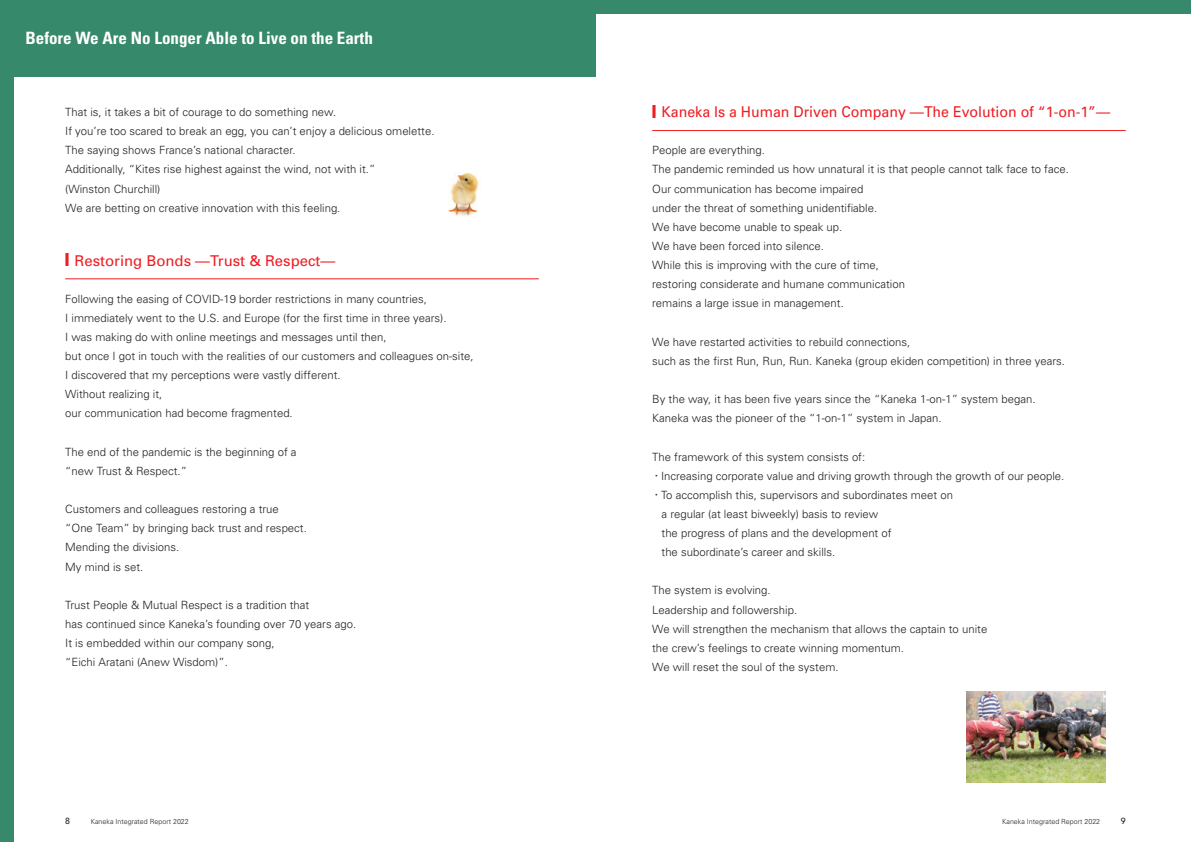
<style>
.page{position:relative;width:1191px;height:842px;background:#fff}
.page>*{position:absolute;margin:0;border:0;box-sizing:border-box;transform-origin:0 0}
.t1{font:700 condensed 17px "Univers";color:#fff}
.t2{font:14.9px "Univers";color:#ee1d23;scale:.95 1}
.t3{font:14.9px "Univers";color:#ee1d23}
.t4{font:300 11.3px/19.1px "Univers";color:#231f20}
.t5{font:500 8.9px "Avenir LT Std";color:#231f20}
.t6{font:300 7.1px "Univers";color:#231f20}
.s1{font-family:"Hira Kaku Std N W6";font-size:17.1px}
.s2{font-family:"Hira Kaku Std N W2";font-weight:400}
</style>
<div class="page">
<div style="left:0;top:0;width:1191px;height:14px;background:#37896c"></div>
<div style="left:0;top:0;width:595px;height:77px;background:#37896c"></div>
<div style="left:0;top:0;width:14px;height:842px;background:#37896c"></div>
<hr style="left:65px;top:279px;width:474px;height:1px;background:#ee1d23">
<img style="left:967px;top:692px;width:139px;height:90px">
<img style="left:448px;top:172px;width:31px;height:45px">
<hr style="left:652px;top:130px;width:473px;height:1px;background:#ee1d23">
<h1 class="t1" style="left:26px;top:28px;width:349px">Before We Are No Longer Able to Live on the Earth</h1>
<p class="t4" style="left:65px;top:103px;width:371px">That is, it takes a bit of courage to do something new.<br>If you’re too scared to break an egg, you can’t enjoy a delicious omelette.<br>The saying shows France’s national character.<br>Additionally, “Kites rise highest against the wind, not with it.”<br>(Winston Churchill)<br>We are betting on creative innovation with this feeling.</p>
<h2 class="t3" style="left:65px;top:252px;width:272px"><span class="s1">■</span> Restoring Bonds —Trust &amp; Respect—</h2>
<p class="t4" style="left:65px;top:289px;width:410px">Following the easing of COVID-19 border restrictions in many countries,<br>I immediately went to the U.S. and Europe (for the first time in three years).<br>I was making do with online meetings and messages until then,<br>but once I got in touch with the realities of our customers and colleagues on-site, I discovered that my perceptions were vastly different.<br>Without realizing it,<br>our communication had become fragmented.</p>
<p class="t4" style="left:65px;top:442px;width:233px">The end of the pandemic is the beginning of a “new Trust &amp; Respect.”</p>
<p class="t4" style="left:65px;top:500px;width:243px">Customers and colleagues restoring a true “One Team” by bringing back trust and respect.<br>Mending the divisions.<br>My mind is set.</p>
<p class="t4" style="left:65px;top:595px;width:292px">Trust People &amp; Mutual Respect is a tradition that<br>has continued since Kaneka’s founding over 70 years ago.<br>It is embedded within our company song,<br>“Eichi Aratani (Anew Wisdom)”.</p>
<h2 class="t2" style="left:652px;top:103px;width:484px"><span class="s1">■</span> Kaneka Is a Human Driven Company —The Evolution of “1-on-1”—</h2>
<p class="t4" style="left:652px;top:141px;width:418px">People are everything.<br>The pandemic reminded us how unnatural it is that people cannot talk face to face.<br>Our communication has become impaired<br>under the threat of something unidentifiable.<br>We have become unable to speak up.<br>We have been forced into silence.<br>While this is improving with the cure of time,<br>restoring considerate and humane communication<br>remains a large issue in management.</p>
<p class="t4" style="left:652px;top:332px;width:414px">We have restarted activities to rebuild connections,<br>such as the first Run, Run, Run. Kaneka (group ekiden competition) in three years.</p>
<p class="t4" style="left:652px;top:390px;width:385px">By the way, it has been five years since the “Kaneka 1-on-1” system began.<br>Kaneka was the pioneer of the “1-on-1” system in Japan.</p>
<p class="t4" style="left:652px;top:447px;width:214px">The framework of this system consists of:</p>
<p class="t4" style="left:651px;top:466px;width:415px"><span class="s2">・</span>Increasing corporate value and driving growth through the growth of our people.</p>
<p class="t4" style="left:651px;top:485px;width:304px"><span class="s2">・</span>To accomplish this, supervisors and subordinates meet on</p>
<p class="t4" style="left:661px;top:504px;width:218px">a regular (at least biweekly) basis to review</p>
<p class="t4" style="left:661px;top:523px;width:232px">the progress of plans and the development of</p>
<p class="t4" style="left:661px;top:543px;width:175px">the subordinate’s career and skills.</p>
<p class="t4" style="left:652px;top:581px;width:336px">The system is evolving.<br>Leadership and followership.<br>We will strengthen the mechanism that allows the captain to unite the crew’s feelings to create winning momentum.<br>We will reset the soul of the system.</p>
<p class="t5" style="left:65px;top:816px;width:6px">8</p>
<p class="t6" style="left:91px;top:817px;width:100px">Kaneka Integrated Report 2022</p>
<p class="t6" style="left:1002px;top:817px;width:100px">Kaneka Integrated Report 2022</p>
<p class="t5" style="left:1120px;top:816px;width:6px">9</p>
</div>
